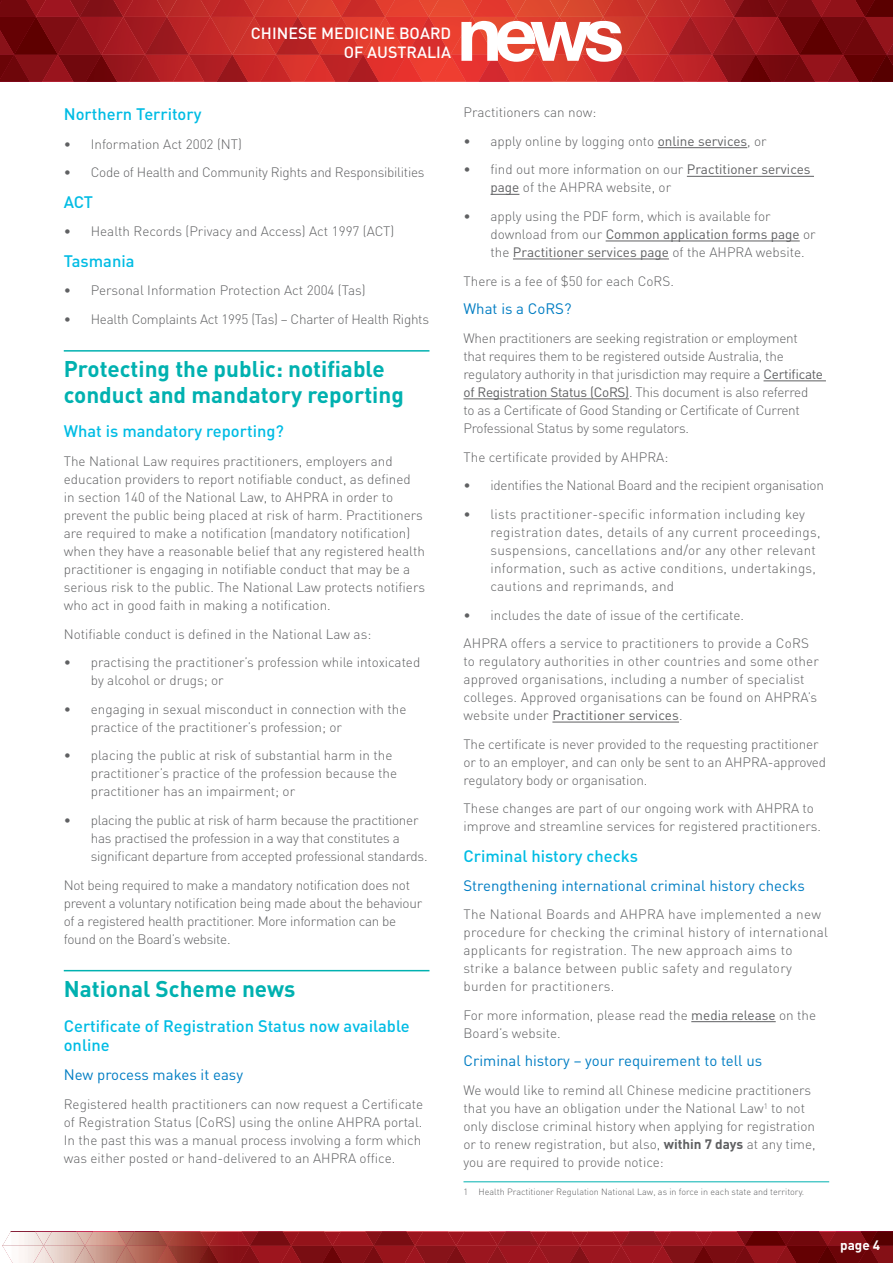
<style>
.page{position:relative;width:893px;height:1263px;background:#fff}
.page>*{position:absolute;margin:0;border:0;box-sizing:border-box;transform-origin:0 0}
.t1{font:700 22.5px/25.5px "DIN";color:#00b1b0}
.t2{font:500 16.5px/19.8px "DIN";color:#00bce4}
.t3{font:500 16.05px/19.2px "DIN";color:#fff;text-align:right}
.t4{font:15px "DIN";color:#007dc3}
.t5{font:300 13.5px/18px "DIN";color:#5f6062}
.t6{font:300 13.5px/18px "DIN";letter-spacing:-.02em;color:#5f6062}
.t7{font:300 13.5px/18px "DIN";letter-spacing:.02em;color:#5f6062}
.t8{font:700 13.5px "DIN";color:#fff}
.t9{font:300 9px "DIN";color:#5f6062}
.s1{font-weight:400}
.s2{font-weight:700}
</style>
<div class="page">
<svg style="left:0;top:0;width:893px;height:82px;background:#b52f2e"></svg>
<svg style="left:238px;top:1232px;width:655px;height:31px;background:#8b1118"></svg>
<img style="left:93px;top:1232px;width:145px;height:14px">
<img style="left:142px;top:1246px;width:96px;height:17px">
<img style="left:2px;top:1232px;width:75px;height:31px">
<img style="left:77px;top:1232px;width:16px;height:14px">
<img style="left:201px;top:1232px;width:16px;height:14px">
<img style="left:126px;top:1246px;width:16px;height:17px">
<img style="left:118px;top:1232px;width:8px;height:14px">
<img style="left:27px;top:1246px;width:33px;height:17px">
<img style="left:151px;top:1246px;width:33px;height:17px">
<img style="left:126px;top:1232px;width:33px;height:14px">
<img style="left:69px;top:1246px;width:16px;height:17px">
<img style="left:192px;top:1246px;width:33px;height:17px">
<img style="left:159px;top:1232px;width:16px;height:14px">
<img style="left:85px;top:1246px;width:41px;height:17px">
<hr style="left:64px;top:350px;width:365px;height:2px;background:#00b1b0">
<hr style="left:64px;top:970px;width:365px;height:1px;background:#00b1b0">
<hr style="left:658px;top:147px;width:89px;height:1px;background:#5f6062">
<hr style="left:687px;top:176px;width:127px;height:1px;background:#5f6062">
<svg style="left:490px;top:194px;width:29px;height:1px"></svg>
<hr style="left:606px;top:241px;width:194px;height:1px;background:#5f6062">
<hr style="left:513px;top:259px;width:156px;height:1px;background:#5f6062">
<hr style="left:763px;top:380px;width:63px;height:1px;background:#5f6062">
<hr style="left:463px;top:398px;width:166px;height:1px;background:#5f6062">
<hr style="left:552px;top:722px;width:127px;height:1px;background:#5f6062">
<hr style="left:691px;top:1021px;width:85px;height:1px;background:#5f6062">
<hr style="left:463px;top:1181px;width:366px;height:1px;background:#00b1b0">
<p class="t3" style="left:251px;top:23px;width:202px">CHINESE MEDICINE BOARD<br>OF AUSTRALIA</p>
<p class="t2" style="left:64px;top:104px;width:139px">Northern Territory</p>
<p class="t5" style="left:64px;top:135px;width:180px">• Information Act 2002 (NT)</p>
<p class="t6" style="left:64px;top:163px;width:362px">• Code of Health and Community Rights and Responsibilities</p>
<p class="t2" style="left:64px;top:191px;width:31px">ACT</p>
<p class="t5" style="left:64px;top:222px;width:332px">• Health Records (Privacy and Access) Act 1997 (ACT)</p>
<p class="t2" style="left:64px;top:250px;width:72px">Tasmania</p>
<p class="t5" style="left:64px;top:281px;width:303px">• Personal Information Protection Act 2004 (Tas)</p>
<p class="t6" style="left:64px;top:310px;width:367px">• Health Complaints Act 1995 (Tas) – Charter of Health Rights</p>
<h1 class="t1" style="left:64px;top:355px;width:342px">Protecting the public: notifiable conduct and mandatory reporting</h1>
<p class="t2" style="left:64px;top:421px;width:222px">What is mandatory reporting?</p>
<p class="t5" style="left:64px;top:452px;width:363px">The National Law requires practitioners, employers and education providers to report notifiable conduct, as defined<br>in section 140 of the National Law, to AHPRA in order to prevent the public being placed at risk of harm. Practitioners are required to make a notification (mandatory notification) when they have a reasonable belief that any registered health practitioner is engaging in notifiable conduct that may be a serious risk to the public. The National Law protects notifiers who act in good faith in making a notification.</p>
<p class="t5" style="left:64px;top:624px;width:309px">Notifiable conduct is defined in the National Law as:</p>
<p class="t5" style="left:91px;top:653px;width:331px;text-indent:-27px">• practising the practitioner’s profession while intoxicated by alcohol or drugs; or</p>
<p class="t5" style="left:91px;top:700px;width:317px;text-indent:-27px">• engaging in sexual misconduct in connection with the practice of the practitioner’s profession; or</p>
<p class="t5" style="left:91px;top:746px;width:308px;text-indent:-27px">• placing the public at risk of substantial harm in the practitioner’s practice of the profession because the practitioner has an impairment; or</p>
<p class="t6" style="left:91px;top:811px;width:338px;text-indent:-27px">• placing the public at risk of harm because the practitioner has practised the profession in a way that constitutes a significant departure from accepted professional standards.</p>
<p class="t6" style="left:64px;top:876px;width:360px">Not being required to make a mandatory notification does not prevent a voluntary notification being made about the behaviour of a registered health practitioner. More information can be found on the Board’s website.</p>
<h1 class="t1" style="left:64px;top:975px;width:233px">National Scheme news</h1>
<p class="t2" style="left:64px;top:1015px;width:347px">Certificate of Registration Status now available online</p>
<p class="t4" style="left:64px;top:1065px;width:181px">New process makes it easy</p>
<p class="t5" style="left:64px;top:1095px;width:361px">Registered health practitioners can now request a Certificate of Registration Status (CoRS) using the online AHPRA portal.<br>In the past this was a manual process involving a form which was either posted or hand-delivered to an AHPRA office.</p>
<p class="t5" style="left:463px;top:103px;width:134px">Practitioners can now:</p>
<p class="t5" style="left:463px;top:132px;width:305px">• apply online by logging onto <span class="s1">online services</span>, or</p>
<p class="t5" style="left:490px;top:160px;width:322px;text-indent:-27px">• find out more information on our <span class="s1">Practitioner services page</span> of the AHPRA website, or</p>
<p class="t5" style="left:490px;top:207px;width:327px;text-indent:-27px">• apply using the PDF form, which is available for download from our <span class="s1">Common application forms page</span> or the <span class="s1">Practitioner services page</span> of the AHPRA website.</p>
<p class="t5" style="left:463px;top:272px;width:212px">There is a fee of $50 for each CoRS.</p>
<p class="t4" style="left:463px;top:300px;width:110px">What is a CoRS?</p>
<p class="t6" style="left:463px;top:329px;width:361px">When practitioners are seeking registration or employment that requires them to be registered outside Australia, the regulatory authority in that jurisdiction may require a <span class="s1">Certificate of Registration Status (CoRS)</span>. This document is also referred<br>to as a Certificate of Good Standing or Certificate of Current Professional Status by some regulators.</p>
<p class="t5" style="left:463px;top:448px;width:206px">The certificate provided by AHPRA:</p>
<p class="t6" style="left:463px;top:476px;width:362px">• identifies the National Board and the recipient organisation</p>
<p class="t7" style="left:490px;top:505px;width:332px;text-indent:-27px">• lists practitioner-specific information including key registration dates, details of any current proceedings, suspensions, cancellations and/or any other relevant information, such as active conditions, undertakings, cautions and reprimands, and</p>
<p class="t5" style="left:463px;top:600px;width:347px;line-height:28.7px">• includes the date of issue of the certificate.<br>AHPRA offers a service to practitioners to provide a CoRS</p>
<p class="t5" style="left:463px;top:652px;width:357px">to regulatory authorities in other countries and some other approved organisations, including a number of specialist colleges. Approved organisations can be found on AHPRA’s website under <span class="s1">Practitioner services</span>.</p>
<p class="t5" style="left:463px;top:735px;width:364px">The certificate is never provided to the requesting practitioner or to an employer, and can only be sent to an AHPRA-approved regulatory body or organisation.</p>
<p class="t5" style="left:463px;top:799px;width:359px">These changes are part of our ongoing work with AHPRA to improve and streamline services for registered practitioners.</p>
<p class="t2" style="left:463px;top:845px;width:176px">Criminal history checks</p>
<p class="t4" style="left:463px;top:876px;width:343px">Strengthening international criminal history checks</p>
<p class="t7" style="left:463px;top:905px;width:366px">The National Boards and AHPRA have implemented a new procedure for checking the criminal history of international applicants for registration. The new approach aims to strike a balance between public safety and regulatory burden for practitioners.</p>
<p class="t5" style="left:463px;top:1006px;width:354px">For more information, please read the <span class="s1">media release</span> on the<br>Board’s website.</p>
<p class="t4" style="left:463px;top:1052px;width:300px">Criminal history – your requirement to tell us</p>
<p class="t5" style="left:463px;top:1081px;width:354px">We would like to remind all Chinese medicine practitioners that you have an obligation under the National Law<sup>1</sup> to not only disclose criminal history when applying for registration or to renew registration, but also, <span class="s2">within 7 days</span> at any time, you are required to provide notice:</p>
<p class="t9" style="left:463px;top:1186px;width:342px">1 Health Practitioner Regulation National Law, as in force in each state and territory.</p>
<p class="t8" style="left:840px;top:1236px;width:42px">page 4</p>
</div>
